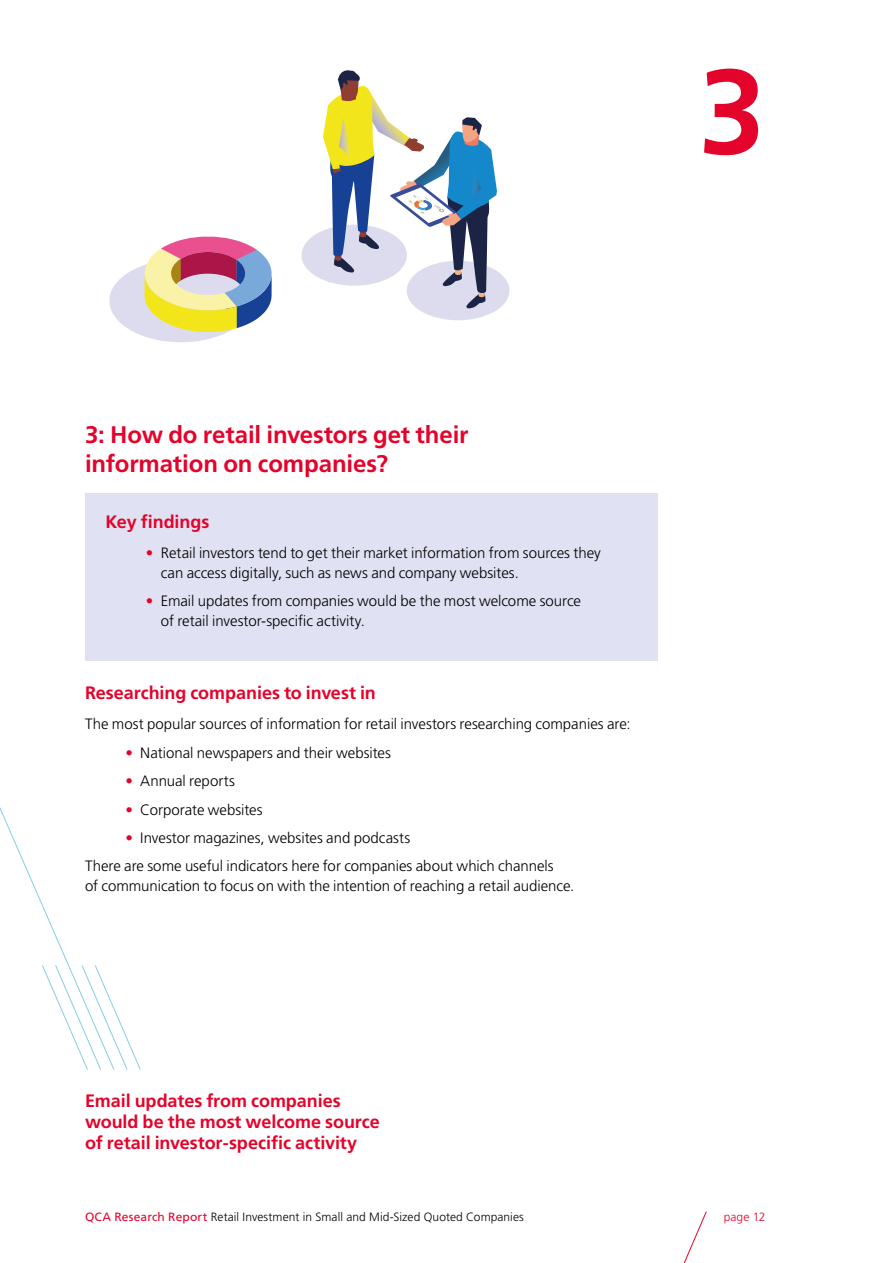
<style>
.page{position:relative;width:893px;height:1263px;background:#fff}
.page>*{position:absolute;margin:0;border:0;box-sizing:border-box;transform-origin:0 0}
.t1{font:700 120px "Frutiger LT Std";color:#e4032b}
.t2{font:700 24px/28.5px "Frutiger LT Std";letter-spacing:-.005em;color:#e4032b}
.t3{font:700 18px/21px "Frutiger LT Std";letter-spacing:-.005em;color:#e4032b}
.t4{font:300 15px/19.5px "Frutiger LT Std";color:#000}
.t5{font:300 12px "Frutiger LT Std";letter-spacing:.005em;color:#000}
.t6{font:300 12px "Frutiger LT Std";letter-spacing:.01em;color:#e4032b}
.s1{font-weight:700;color:#e4032b}
.s2{font-weight:400;color:#e4032b}
</style>
<div class="page">
<svg style="left:683px;top:1211px;width:24px;height:52px"></svg>
<div style="left:85px;top:493px;width:573px;height:168px;background:#e0e2f3"></div>
<svg style="left:301px;top:70px;width:209px;height:250px"></svg>
<svg style="left:109px;top:236px;width:163px;height:106px"></svg>
<svg style="left:0;top:807px;width:69px;height:157px"></svg>
<svg style="left:42px;top:964px;width:99px;height:106px"></svg>
<h1 class="t1" style="left:699px;top:42px;width:68px">3</h1>
<h2 class="t2" style="left:85px;top:421px;width:385px">3: How do retail investors get their information on companies?</h2>
<p class="t3" style="left:106px;top:511px;width:105px">Key findings</p>
<p class="t4" style="left:161px;top:544px;width:441px;text-indent:-15px"><span class="s1">•</span> Retail investors tend to get their market information from sources they can access digitally, such as news and company websites.</p>
<p class="t4" style="left:161px;top:592px;width:422px;text-indent:-15px"><span class="s1">•</span> Email updates from companies would be the most welcome source of retail investor-specific activity.</p>
<p class="t3" style="left:85px;top:682px;width:292px">Researching companies to invest in</p>
<p class="t4" style="left:85px;top:714px;width:547px">The most popular sources of information for retail investors researching companies are:</p>
<p class="t4" style="left:125px;top:743px;width:267px"><span class="s1">•</span> National newspapers and their websites</p>
<p class="t4" style="left:125px;top:771px;width:111px"><span class="s1">•</span> Annual reports</p>
<p class="t4" style="left:125px;top:800px;width:139px"><span class="s1">•</span> Corporate websites</p>
<p class="t4" style="left:85px;top:824px;width:470px;line-height:28px;text-indent:40px"><span class="s1">•</span> Investor magazines, websites and podcasts<br>There are some useful indicators here for companies about which channels</p>
<p class="t4" style="left:85px;top:876px;width:491px">of communication to focus on with the intention of reaching a retail audience.</p>
<p class="t3" style="left:85px;top:1090px;width:296px">Email updates from companies would be the most welcome source of retail investor-specific activity</p>
<p class="t5" style="left:85px;top:1210px;width:440px"><span class="s2">QCA Research Report</span> Retail Investment in Small and Mid-Sized Quoted Companies</p>
<p class="t6" style="left:724px;top:1210px;width:43px">page 12</p>
</div>
